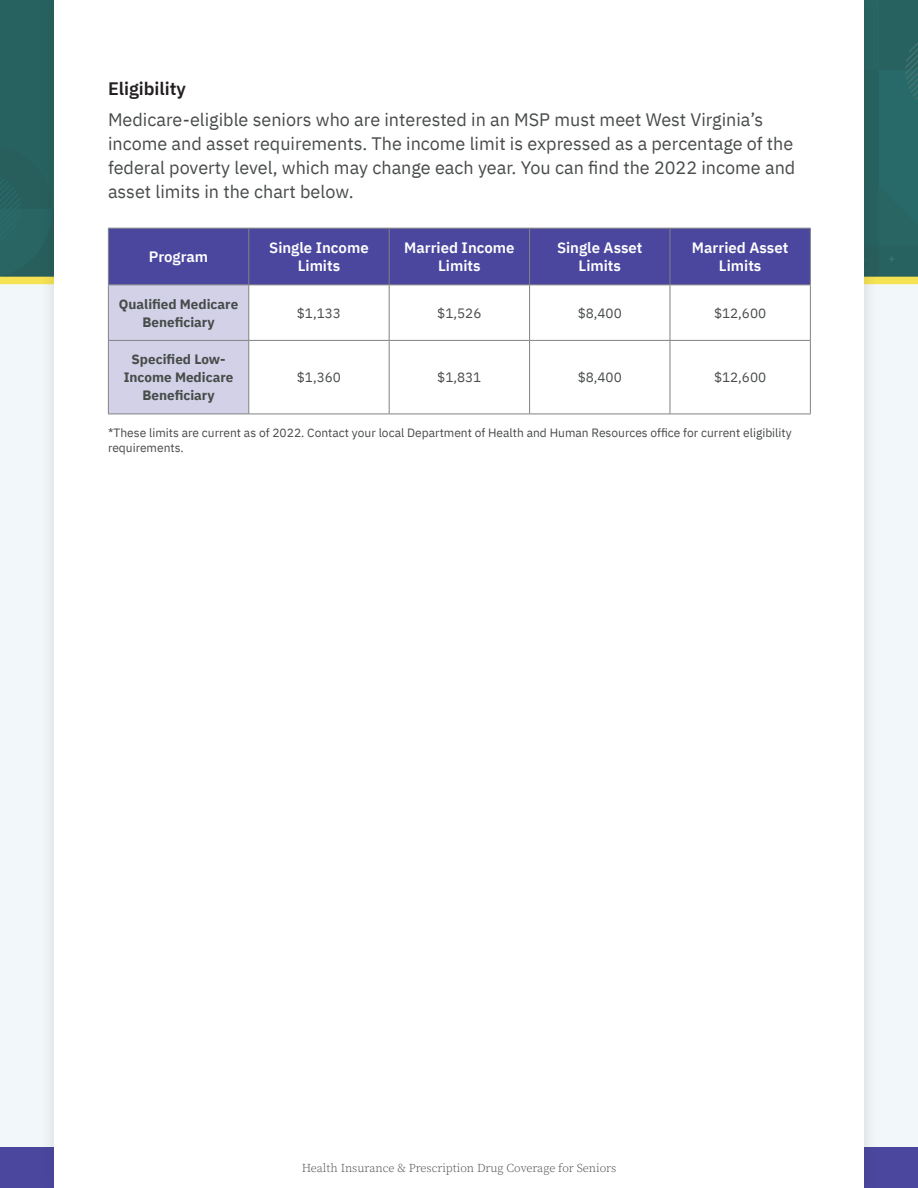
<style>
.page{position:relative;width:918px;height:1188px;background:#f2f7f9}
.page>*{position:absolute;margin:0;border:0;box-sizing:border-box;transform-origin:0 0}
.t1{font:18px/24px "IBM Plex Sans";color:#474b49}
.t2{font:600 18px "IBM Plex Sans";color:#231f20}
.t3{font:600 15px/18px "IBM Plex Sans";color:#fff;text-align:center}
.t4{font:700 13.5px/18px "IBM Plex Sans";color:#474b49;text-align:center}
.t5{font:13.5px "IBM Plex Sans";color:#474b49}
.t6{font:12px/14.4px "IBM Plex Sans";color:#474b49}
.t7{font:300 12px "Source Serif Pro";color:#474b49}
</style>
<div class="page">
<div style="left:0;top:0;width:918px;height:280px;background:#2d6361"></div>
<div style="left:0;top:277px;width:918px;height:7px;background:#f5e353"></div>
<div style="left:0;top:1148px;width:918px;height:40px;background:#4b479f"></div>
<div style="left:39px;top:0;width:841px;height:1188px;background:#231f20;opacity:.15"></div>
<div style="left:54px;top:0;width:810px;height:1188px;background:#fff"></div>
<svg style="left:109px;top:229px;width:701px;height:185px"></svg>
<hr style="left:248px;top:229px;width:1px;height:55px;background:#808284">
<hr style="left:389px;top:229px;width:1px;height:55px;background:#808284">
<hr style="left:529px;top:229px;width:1px;height:55px;background:#808284">
<hr style="left:670px;top:229px;width:1px;height:55px;background:#808284">
<hr style="left:389px;top:285px;width:1px;height:55px;background:#808284">
<hr style="left:529px;top:285px;width:1px;height:55px;background:#808284">
<hr style="left:670px;top:285px;width:1px;height:55px;background:#808284">
<hr style="left:108px;top:340px;width:141px;height:1px;background:#808284">
<hr style="left:249px;top:340px;width:140px;height:1px;background:#808284">
<hr style="left:389px;top:340px;width:141px;height:1px;background:#808284">
<hr style="left:389px;top:341px;width:1px;height:73px;background:#808284">
<hr style="left:530px;top:340px;width:140px;height:1px;background:#808284">
<hr style="left:529px;top:341px;width:1px;height:73px;background:#808284">
<hr style="left:670px;top:340px;width:141px;height:1px;background:#808284">
<hr style="left:670px;top:341px;width:1px;height:73px;background:#808284">
<hr style="left:810px;top:285px;width:1px;height:55px;background:#808284">
<hr style="left:810px;top:341px;width:1px;height:73px;background:#808284">
<hr style="left:249px;top:414px;width:140px;height:1px;background:#808284">
<hr style="left:389px;top:414px;width:141px;height:1px;background:#808284">
<hr style="left:530px;top:414px;width:140px;height:1px;background:#808284">
<hr style="left:670px;top:414px;width:141px;height:1px;background:#808284">
<hr style="left:108px;top:228px;width:141px;height:1px;background:#808284">
<hr style="left:108px;top:229px;width:1px;height:55px;background:#808284">
<hr style="left:249px;top:228px;width:140px;height:1px;background:#808284">
<hr style="left:389px;top:228px;width:141px;height:1px;background:#808284">
<hr style="left:530px;top:228px;width:140px;height:1px;background:#808284">
<hr style="left:670px;top:228px;width:141px;height:1px;background:#808284">
<hr style="left:810px;top:229px;width:1px;height:55px;background:#808284">
<hr style="left:249px;top:284px;width:140px;height:1px;background:#808284">
<hr style="left:389px;top:284px;width:141px;height:1px;background:#808284">
<hr style="left:530px;top:284px;width:140px;height:1px;background:#808284">
<hr style="left:670px;top:284px;width:141px;height:1px;background:#808284">
<hr style="left:108px;top:284px;width:141px;height:1px;background:#808284">
<hr style="left:108px;top:285px;width:1px;height:55px;background:#808284">
<hr style="left:248px;top:285px;width:1px;height:55px;background:#808284">
<hr style="left:108px;top:341px;width:1px;height:73px;background:#808284">
<hr style="left:248px;top:341px;width:1px;height:73px;background:#808284">
<hr style="left:108px;top:414px;width:141px;height:1px;background:#808284">
<p class="t2" style="left:108px;top:75px;width:80px">Eligibility</p>
<p class="t1" style="left:108px;top:106px;width:689px">Medicare-eligible seniors who are interested in an MSP must meet West Virginia’s income and asset requirements. The income limit is expressed as a percentage of the federal poverty level, which may change each year. You can find the 2022 income and asset limits in the chart below.</p>
<p class="t3" style="left:149px;top:247px;width:61px">Program</p>
<p class="t3" style="left:269px;top:238px;width:101px">Single Income<br>Limits</p>
<p class="t3" style="left:404px;top:238px;width:112px">Married Income<br>Limits</p>
<p class="t3" style="left:557px;top:238px;width:87px">Single Asset<br>Limits</p>
<p class="t3" style="left:692px;top:238px;width:98px">Married Asset<br>Limits</p>
<p class="t4" style="left:119px;top:294px;width:121px">Qualified Medicare<br>Beneficiary</p>
<p class="t5" style="left:297px;top:303px;width:46px">$1,133</p>
<p class="t5" style="left:437px;top:303px;width:46px">$1,526</p>
<p class="t5" style="left:578px;top:303px;width:46px">$8,400</p>
<p class="t5" style="left:714px;top:303px;width:54px">$12,600</p>
<p class="t4" style="left:124px;top:350px;width:111px">Specified Low-<br>Income Medicare<br>Beneficiary</p>
<p class="t5" style="left:297px;top:367px;width:46px">$1,360</p>
<p class="t5" style="left:437px;top:367px;width:46px">$1,831</p>
<p class="t5" style="left:578px;top:367px;width:46px">$8,400</p>
<p class="t5" style="left:714px;top:367px;width:54px">$12,600</p>
<p class="t6" style="left:108px;top:425px;width:685px">*These limits are current as of 2022. Contact your local Department of Health and Human Resources office for current eligibility requirements.</p>
<p class="t7" style="left:302px;top:1160px;width:316px">Health Insurance &amp; Prescription Drug Coverage for Seniors</p>
</div>
